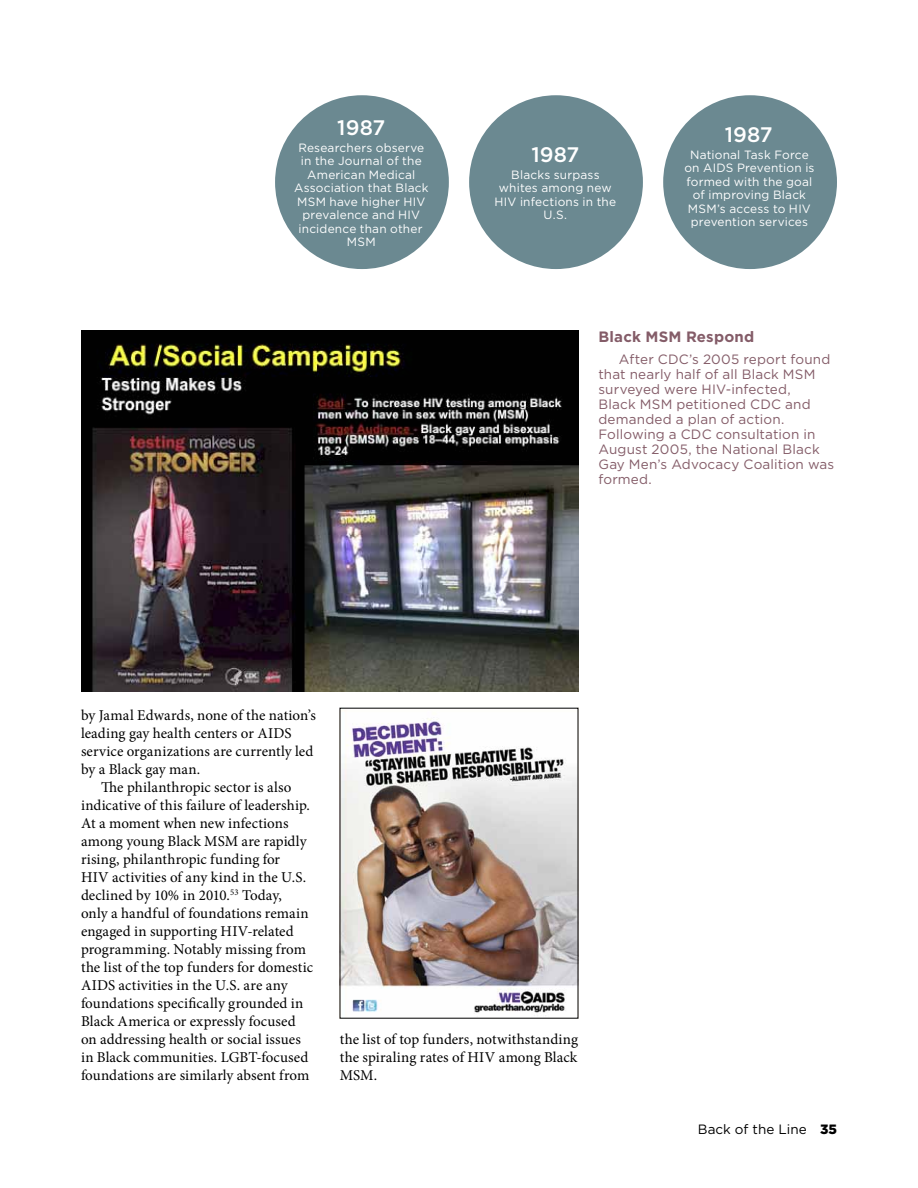
<style>
.page{position:relative;width:918px;height:1188px;background:#fff}
.page>*{position:absolute;margin:0;border:0;box-sizing:border-box;transform-origin:0 0}
.t1{font:500 21px "Gotham";letter-spacing:.005em;color:#fff}
.t2{font:15px/18px "Minion Pro";letter-spacing:.005em;color:#000;text-align:justify}
.t3{font:700 15px "Gotham";letter-spacing:.01em;color:#845c68}
.t4{font:13.5px/15px "Gotham";letter-spacing:.01em;color:#845c68}
.t5{font:13.5px "Gotham";color:#000}
.t6{font:12px/13.5px "Gotham";letter-spacing:.015em;color:#fff;text-align:center}
.s1{font-weight:900}
</style>
<div class="page">
<img style="left:81px;top:330px;width:497px;height:361px">
<div style="left:275px;top:95px;width:174px;height:174px;background:#6b8991;border-radius:50%"></div>
<div style="left:469px;top:95px;width:174px;height:174px;background:#6b8991;border-radius:50%"></div>
<div style="left:663px;top:95px;width:174px;height:174px;background:#6b8991;border-radius:50%"></div>
<img style="left:342px;top:718px;width:234px;height:298px">
<h1 class="t1" style="left:337px;top:114px;width:50px">1987</h1>
<p class="t6" style="left:294px;top:140px;width:136px">Researchers observe in the Journal of the<br>American Medical<br>Association that Black<br>MSM have higher HIV prevalence and HIV incidence than other<br>MSM</p>
<h1 class="t1" style="left:531px;top:141px;width:50px">1987</h1>
<p class="t6" style="left:495px;top:167px;width:123px">Blacks surpass whites among new<br>HIV infections in the<br>U.S.</p>
<h1 class="t1" style="left:725px;top:121px;width:50px">1987</h1>
<p class="t6" style="left:684px;top:147px;width:132px">National Task Force on AIDS Prevention is formed with the goal of improving Black<br>MSM’s access to HIV prevention services</p>
<p class="t3" style="left:598px;top:327px;width:157px">Black MSM Respond</p>
<p class="t4" style="left:598px;top:351px;width:237px;text-indent:20px">After CDC’s 2005 report found that nearly half of all Black MSM surveyed were HIV-infected,<br>Black MSM petitioned CDC and demanded a plan of action.<br>Following a CDC consultation in<br>August 2005, the National Black<br>Gay Men’s Advocacy Coalition was formed.</p>
<p class="t2" style="left:81px;top:706px;width:236px">by Jamal Edwards, none of the nation’s</p>
<p class="t2" style="left:81px;top:724px;width:212px">leading gay health centers or AIDS</p>
<p class="t2" style="left:81px;top:742px;width:234px">service organizations are currently led</p>
<p class="t2" style="left:81px;top:760px;width:121px">by a Black gay man.</p>
<p class="t2" style="left:101px;top:778px;width:192px">The philanthropic sector is also</p>
<p class="t2" style="left:81px;top:796px;width:230px">indicative of this failure of leadership.</p>
<p class="t2" style="left:81px;top:814px;width:209px">At a moment when new infections</p>
<p class="t2" style="left:81px;top:832px;width:227px">among young Black MSM are rapidly</p>
<p class="t2" style="left:81px;top:850px;width:201px">rising, philanthropic funding for</p>
<p class="t2" style="left:81px;top:868px;width:227px">HIV activities of any kind in the U.S.</p>
<p class="t2" style="left:81px;top:886px;width:202px">declined by 10% in 2010.<sup>53</sup> Today,</p>
<p class="t2" style="left:81px;top:904px;width:229px">only a handful of foundations remain</p>
<p class="t2" style="left:81px;top:922px;width:214px">engaged in supporting HIV-related</p>
<p class="t2" style="left:81px;top:940px;width:227px">programming. Notably missing from</p>
<p class="t2" style="left:81px;top:958px;width:234px">the list of the top funders for domestic</p>
<p class="t2" style="left:81px;top:976px;width:208px">AIDS activities in the U.S. are any</p>
<p class="t2" style="left:81px;top:994px;width:224px">foundations specifically grounded in</p>
<p class="t2" style="left:81px;top:1012px;width:216px">Black America or expressly focused</p>
<p class="t2" style="left:81px;top:1030px;width:221px">on addressing health or social issues</p>
<p class="t2" style="left:81px;top:1048px;width:229px">in Black communities. LGBT-focused</p>
<p class="t2" style="left:81px;top:1066px;width:230px">foundations are similarly absent from</p>
<p class="t2" style="left:340px;top:1030px;width:240px">the list of top funders, notwithstanding the spiraling rates of HIV among Black MSM.</p>
<p class="t5" style="left:698px;top:1121px;width:141px">Back of the Line <span class="s1">35</span></p>
</div>
